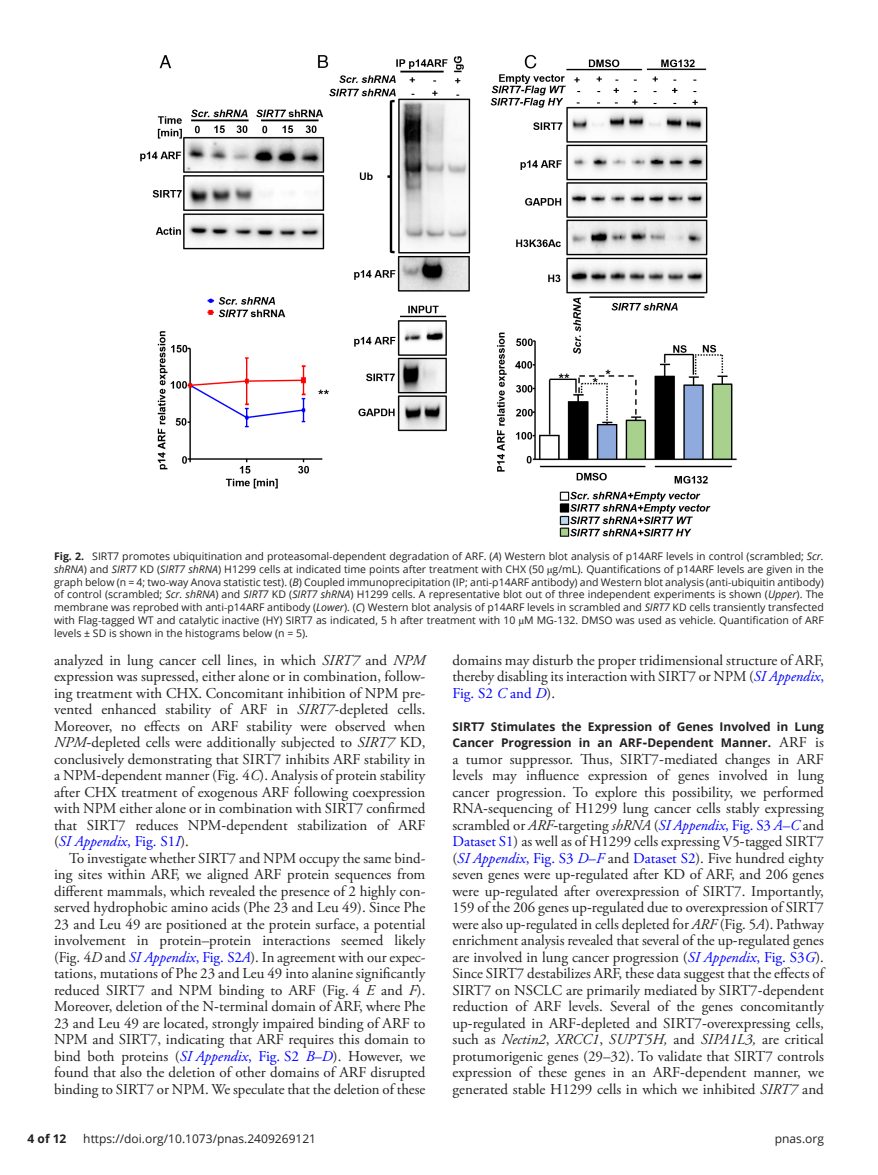
<style>
.page{position:relative;width:878px;height:1175px;background:#fff}
.page>*{position:absolute;margin:0;border:0;box-sizing:border-box;transform-origin:0 0}
.t1{font:15px/16.5px "Adobe Garamond Pro";color:#231f20;text-align:justify}
.t2{font:700 12px/16.5px "Open Sans";color:#231f20}
.t3{font:12px "Open Sans";color:#231f20}
.t4{font:10.5px/12.8px "Open Sans";color:#231f20;text-align:justify}
.s1{font-weight:700}
.s2{font-family:"STIX"}
.s3{font-style:italic}
.s4{font-family:"STIX";font-style:italic}
.s5{font-style:italic;color:#00f}
.s6{color:#00f}
.s7{font-family:"STIX";font-size:15px}
.s8{font-family:"Adobe Garamond Pro";font-weight:400;font-size:15px}
</style>
<div class="page">
<img style="left:140px;top:54px;width:597px;height:483px">
<p class="t4" style="left:54px;top:549px;width:771px"><span class="s1">Fig. 2.</span> SIRT7 promotes ubiquitination and proteasomal<span class="s2">-</span>dependent degradation of ARF. (<span class="s3">A</span>) Western blot analysis of p14ARF levels in control (scrambled; <span class="s3">Scr. shRNA</span>) and <span class="s3">SIRT7</span> KD (<span class="s3">SIRT7 shRNA</span>) H1299 cells at indicated time points after treatment with CHX (50 <span class="s2">µ</span>g/mL). Quantifications of p14ARF levels are given in the graph below (n = 4; two<span class="s2">-</span>way Anova statistic test). (<span class="s3">B</span>) Coupled immunoprecipitation (IP; anti<span class="s2">-</span>p14ARF antibody) and Western blot analysis (anti<span class="s2">-</span>ubiquitin antibody) of control (scrambled; <span class="s3">Scr. shRNA</span>) and <span class="s3">SIRT7</span> KD (<span class="s3">SIRT7 shRNA</span>) H1299 cells. A representative blot out of three independent experiments is shown (<span class="s3">Upper</span>). The membrane was reprobed with anti<span class="s2">-</span>p14ARF antibody (<span class="s3">Lower</span>). (<span class="s3">C</span>) Western blot analysis of p14ARF levels in scrambled and <span class="s3">SIRT7</span> KD cells transiently transfected with Flag<span class="s2">-</span>tagged WT and catalytic inactive (HY) SIRT7 as indicated, 5 h after treatment with 10 <span class="s2">µ</span>M MG<span class="s2">-</span>132. DMSO was used as vehicle. Quantification of ARF levels ± SD is shown in the histograms below (n = 5).</p>
<p class="t1" style="left:54px;top:652px;width:373px">analyzed in lung cancer cell lines, in which <span class="s3">SIRT7</span> and <span class="s3">NPM </span>expression was supressed, either alone or in combination, follow&shy;ing treatment with CHX. Concomitant inhibition of NPM pre&shy;vented enhanced stability of ARF in <span class="s3">SIRT7</span><span class="s4">-</span>depleted cells.<br>Moreover, no effects on ARF stability were observed when <span class="s3">NPM</span><span class="s2">-</span>depleted cells were additionally subjected to <span class="s3">SIRT7</span> KD, conclusively demonstrating that SIRT7 inhibits ARF stability in a NPM<span class="s2">-</span>dependent manner (Fig. 4<span class="s3">C</span>). Analysis of protein stability after CHX treatment of exogenous ARF following coexpression with NPM either alone or in combination with SIRT7 confirmed that SIRT7 reduces NPM<span class="s2">-</span>dependent stabilization of ARF (<span class="s5">SI Appendix</span><span class="s6">, Fig. S1</span><span class="s5">I</span>).</p>
<p class="t1" style="left:54px;top:850px;width:373px;text-indent:15px">To investigate whether SIRT7 and NPM occupy the same bind&shy;ing sites within ARF, we aligned ARF protein sequences from different mammals, which revealed the presence of 2 highly con&shy;served hydrophobic amino acids (Phe 23 and Leu 49). Since Phe 23 and Leu 49 are positioned at the protein surface, a potential involvement in protein–protein interactions seemed likely (Fig. 4<span class="s3">D</span> and <span class="s5">SI Appendix</span><span class="s6">, Fig. S2</span><span class="s5">A</span>). In agreement with our expec&shy;tations, mutations of Phe 23 and Leu 49 into alanine significantly reduced SIRT7 and NPM binding to ARF (Fig. 4 <span class="s3">E</span> and <span class="s3">F</span>).<br>Moreover, deletion of the N<span class="s2">-</span>terminal domain of ARF, where Phe 23 and Leu 49 are located, strongly impaired binding of ARF to NPM and SIRT7, indicating that ARF requires this domain to bind both proteins (<span class="s5">SI Appendix</span><span class="s6">, Fig. S2</span> <span class="s5">B</span><span class="s6">–</span><span class="s5">D</span>). However, we found that also the deletion of other domains of ARF disrupted binding to SIRT7 or NPM. We speculate that the deletion of these</p>
<p class="t1" style="left:452px;top:652px;width:373px">domains may disturb the proper tridimensional structure of ARF, thereby disabling its interaction with SIRT7 or NPM (<span class="s5">SI Appendix</span><span class="s6">, Fig. S2</span> <span class="s5">C</span> <span class="s6">and</span> <span class="s5">D</span>).</p>
<p class="t2" style="left:452px;top:717px;width:373px">SIRT7 Stimulates the Expression of Genes Involved in Lung<br>Cancer Progression in an ARF<span class="s7">-</span>Dependent Manner. <span class="s8">ARF is</span></p>
<p class="t1" style="left:452px;top:751px;width:373px">a tumor suppressor. Thus, SIRT7<span class="s2">-</span>mediated changes in ARF levels may influence expression of genes involved in lung cancer progression. To explore this possibility, we performed RNA<span class="s2">-</span>sequencing of H1299 lung cancer cells stably expressing scrambled or <span class="s3">ARF</span><span class="s2">-</span>targeting <span class="s3">shRNA</span> (<span class="s5">SI Appendix</span><span class="s6">, Fig. S3</span> <span class="s5">A</span><span class="s6">–</span><span class="s5">C</span> and <span class="s6">Dataset S1</span>) as well as of H1299 cells expressing V5<span class="s2">-</span>tagged SIRT7 (<span class="s5">SI Appendix</span><span class="s6">, Fig. S3</span> <span class="s5">D</span><span class="s6">–</span><span class="s5">F</span> and <span class="s6">Dataset S2</span>). Five hundred eighty seven genes were up<span class="s2">-</span>regulated after KD of ARF, and 206 genes were up<span class="s2">-</span>regulated after overexpression of SIRT7. Importantly, 159 of the 206 genes up<span class="s2">-</span>regulated due to overexpression of SIRT7 were also up<span class="s2">-</span>regulated in cells depleted for <span class="s3">ARF</span> (Fig. 5<span class="s3">A</span>). Pathway enrichment analysis revealed that several of the up<span class="s2">-</span>regulated genes are involved in lung cancer progression (<span class="s5">SI Appendix</span><span class="s6">, Fig. S3</span><span class="s5">G</span>).<br>Since SIRT7 destabilizes ARF, these data suggest that the effects of SIRT7 on NSCLC are primarily mediated by SIRT7<span class="s2">-</span>dependent reduction of ARF levels. Several of the genes concomitantly up<span class="s2">-</span>regulated in ARF<span class="s2">-</span>depleted and SIRT7<span class="s2">-</span>overexpressing cells, such as <span class="s3">Nectin2</span>, <span class="s3">XRCC1</span>, <span class="s3">SUPT5H,</span> and <span class="s3">SIPA1L3,</span> are critical protumorigenic genes (29–32). To validate that SIRT7 controls expression of these genes in an ARF<span class="s2">-</span>dependent manner, we generated stable H1299 cells in which we inhibited <span class="s3">SIRT7</span> and</p>
<p class="t2" style="left:28px;top:1130px;width:40px">4 of 12</p>
<p class="t3" style="left:83px;top:1130px;width:234px">https://doi.org/10.1073/pnas.2409269121</p>
<p class="t3" style="left:774px;top:1130px;width:51px">pnas.org</p>
</div>
